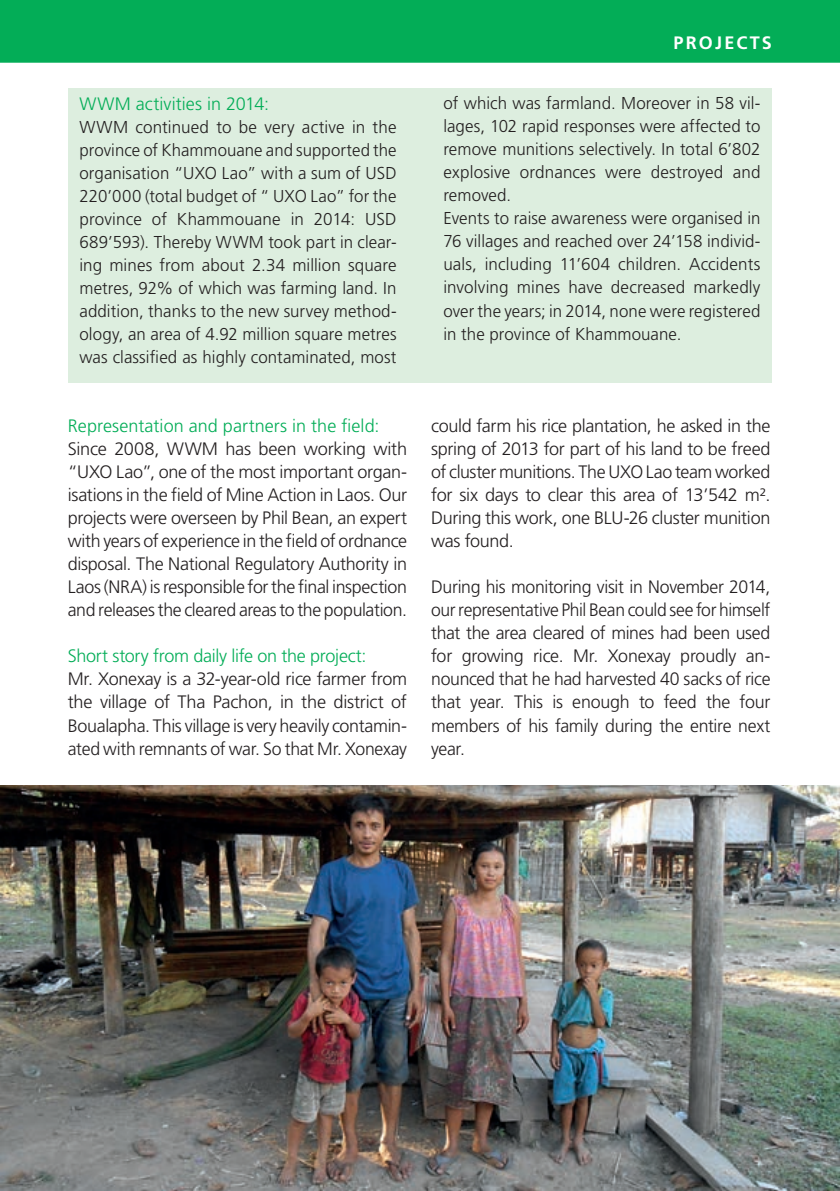
<style>
.page{position:relative;width:840px;height:1191px;background:#fff}
.page>*{position:absolute;margin:0;border:0;box-sizing:border-box;transform-origin:0 0}
.t1{font:300 18px/23px "Frutiger LT Pro";letter-spacing:-.02em;color:#231f20;text-align:justify}
.t2{font:300 18px "Frutiger LT Pro";color:#03ad57}
.t3{font:700 18px "Frutiger LT Pro";letter-spacing:.12em;color:#fff}
.t4{font:300 17.2px/23px "Frutiger LT Pro";letter-spacing:.005em;color:#231f20;text-align:justify}
</style>
<div class="page">
<div style="left:68px;top:88px;width:703px;height:294px;background:#ddeedf"></div>
<img style="left:0;top:785px;width:839px;height:406px">
<div style="left:0;top:0;width:839px;height:63px;background:#03ad57"></div>
<p class="t2" style="left:79px;top:93px;width:191px">WWM activities in 2014:</p>
<p class="t4" style="left:79px;top:116px;width:318px">WWM continued to be very active in the province of Khammouane and supported the organisation “UXO Lao” with a sum of USD 220’000 (total budget of “ UXO Lao” for the province of Khammouane in 2014: USD 689’593). Thereby WWM took part in clear&shy;ing mines from about 2.34 million square metres, 92% of which was farming land. In addition, thanks to the new survey method&shy;ology, an area of 4.92 million square metres was classified as highly contaminated, most</p>
<p class="t2" style="left:68px;top:416px;width:313px">Representation and partners in the field:</p>
<p class="t1" style="left:68px;top:438px;width:341px">Since 2008, WWM has been working with “UXO Lao”, one of the most important organ&shy;isations in the field of Mine Action in Laos. Our projects were overseen by Phil Bean, an expert with years of experience in the field of ordnance disposal. The National Regulatory Authority in Laos (NRA) is responsible for the final inspection and releases the cleared areas to the population.</p>
<p class="t2" style="left:68px;top:646px;width:300px">Short story from daily life on the project:</p>
<p class="t1" style="left:68px;top:668px;width:340px">Mr. Xonexay is a 32-year-old rice farmer from the village of Tha Pachon, in the district of Boualapha. This village is very heavily contamin&shy;ated with remnants of war. So that Mr. Xonexay</p>
<p class="t3" style="left:673px;top:32px;width:100px">PROJECTS</p>
<p class="t4" style="left:443px;top:92px;width:318px;text-align:left">of which was farmland. Moreover in 58 vil&shy;lages, 102 rapid responses were affected to remove munitions selectively. In total 6’802 explosive ordnances were destroyed and removed.<br>Events to raise awareness were organised in 76 villages and reached over 24’158 individ&shy;uals, including 11’604 children. Accidents involving mines have decreased markedly over the years; in 2014, none were registered in the province of Khammouane.</p>
<p class="t1" style="left:431px;top:415px;width:340px">could farm his rice plantation, he asked in the spring of 2013 for part of his land to be freed of cluster munitions. The UXO Lao team worked for six days to clear this area of 13’542 m².<br>During this work, one BLU-26 cluster munition was found.</p>
<p class="t1" style="left:431px;top:576px;width:340px">During his monitoring visit in November 2014, our representative Phil Bean could see for himself that the area cleared of mines had been used for growing rice. Mr. Xonexay proudly an&shy;nounced that he had harvested 40 sacks of rice that year. This is enough to feed the four members of his family during the entire next year.</p>
</div>
